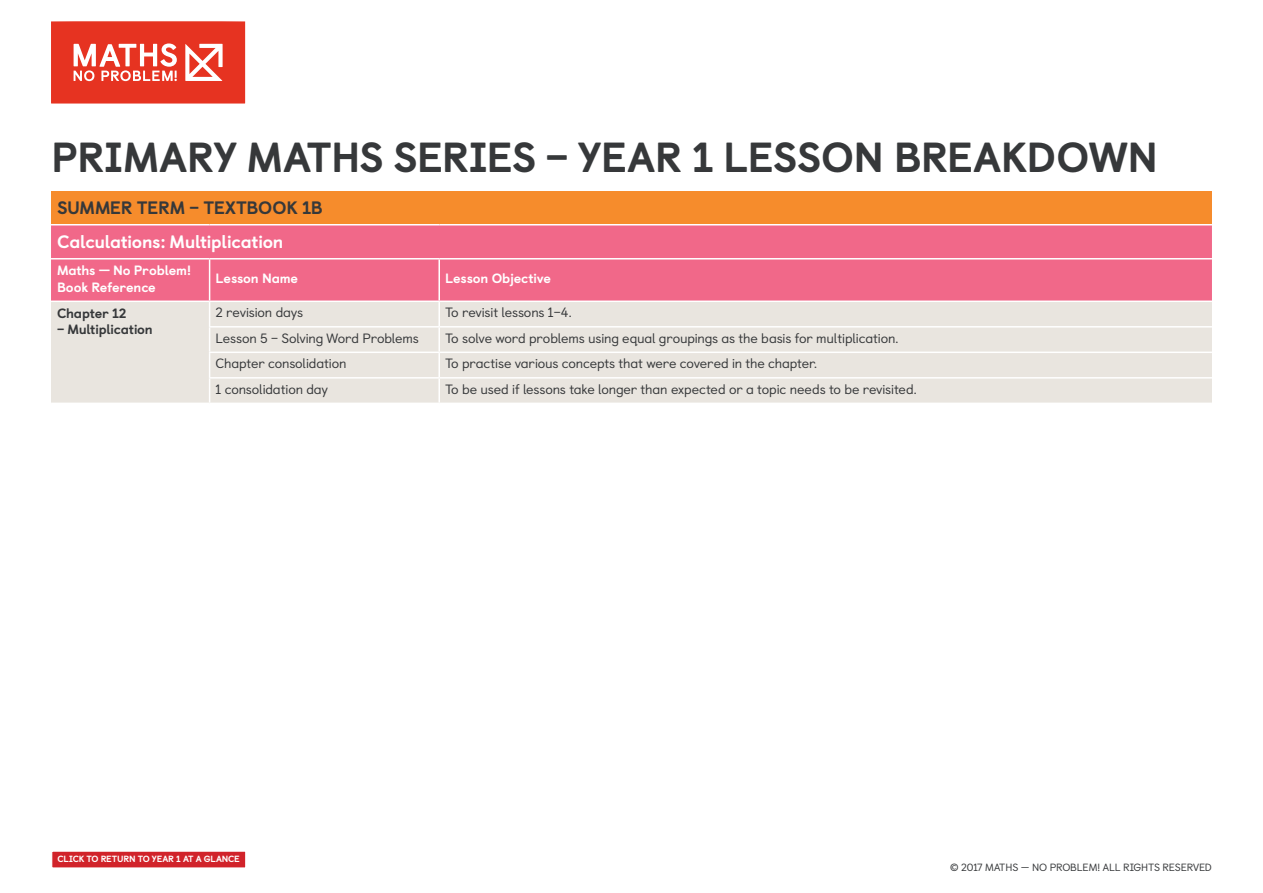
<style>
.page{position:relative;width:1263px;height:893px;background:#fff}
.page>*{position:absolute;margin:0;border:0;box-sizing:border-box;transform-origin:0 0}
.t1{font:800 42px "Castledown";letter-spacing:-.01em;color:#36383a}
.t2{font:800 18px "Castledown";letter-spacing:-.015em;color:#fff}
.t3{font:800 18px "Castledown";letter-spacing:-.015em;color:#36383a}
.t4{font:13.5px "Castledown";letter-spacing:-.01em;color:#36383a}
.t5{font:800 13.5px/16.2px "Castledown";letter-spacing:-.01em;color:#fff}
.t6{font:800 13.5px "Castledown";letter-spacing:-.01em;color:#36383a}
.t7{font:10.5px "Castledown";letter-spacing:-.015em;color:#36383a}
.t8{font:800 9px "Castledown";letter-spacing:-.02em;color:#fff}
</style>
<div class="page">
<svg style="left:51px;top:21px;width:194px;height:83px;background:#e95243"></svg>
<div style="left:51px;top:191px;width:1161px;height:34px;background:#f68c2c"></div>
<div style="left:51px;top:225px;width:1161px;height:76px;background:#f16889"></div>
<div style="left:51px;top:302px;width:1161px;height:101px;background:#e9e5df"></div>
<hr style="left:51px;top:224px;width:159px;height:1px;background:#fff">
<hr style="left:210px;top:224px;width:229px;height:1px;background:#fff">
<hr style="left:439px;top:224px;width:773px;height:1px;background:#fff">
<hr style="left:210px;top:258px;width:229px;height:1px;background:#fff">
<hr style="left:439px;top:258px;width:773px;height:1px;background:#fff">
<hr style="left:438px;top:259px;width:2px;height:42px;background:#fff">
<hr style="left:438px;top:302px;width:2px;height:24px;background:#fff">
<hr style="left:438px;top:328px;width:2px;height:24px;background:#fff">
<hr style="left:209px;top:326px;width:230px;height:2px;background:#fff">
<hr style="left:439px;top:326px;width:773px;height:2px;background:#fff">
<hr style="left:209px;top:352px;width:230px;height:1px;background:#fff">
<hr style="left:439px;top:352px;width:773px;height:1px;background:#fff">
<hr style="left:438px;top:353px;width:2px;height:24px;background:#fff">
<hr style="left:209px;top:377px;width:230px;height:2px;background:#fff">
<hr style="left:439px;top:377px;width:773px;height:2px;background:#fff">
<hr style="left:438px;top:379px;width:2px;height:24px;background:#fff">
<hr style="left:51px;top:258px;width:159px;height:1px;background:#fff">
<hr style="left:209px;top:259px;width:1px;height:42px;background:#fff">
<svg style="left:209px;top:302px;width:1px;height:101px"></svg>
<div style="left:52px;top:851px;width:194px;height:17px;background:#d1232a"></div>
<div style="left:51px;top:850px;width:195px;height:19px;border:1px solid #fff"></div>
<h1 class="t1" style="left:51px;top:123px;width:1108px">PRIMARY MATHS SERIES – YEAR 1 LESSON BREAKDOWN</h1>
<h2 class="t3" style="left:57px;top:193px;width:267px">SUMMER TERM – TEXTBOOK 1B</h2>
<h2 class="t2" style="left:57px;top:227px;width:228px">Calculations: Multiplication</h2>
<p class="t5" style="left:57px;top:261px;width:136px">Maths — No Problem!<br>Book Reference</p>
<p class="t5" style="left:216px;top:269px;width:84px">Lesson Name</p>
<p class="t5" style="left:445px;top:269px;width:107px">Lesson Objective</p>
<p class="t6" style="left:57px;top:302px;width:71px">Chapter 12</p>
<p class="t6" style="left:57px;top:318px;width:97px">– Multiplication</p>
<p class="t4" style="left:216px;top:302px;width:89px">2 revision days</p>
<p class="t4" style="left:445px;top:302px;width:128px">To revisit lessons 1–4.</p>
<p class="t4" style="left:216px;top:328px;width:205px">Lesson 5 – Solving Word Problems</p>
<p class="t4" style="left:445px;top:328px;width:455px">To solve word problems using equal groupings as the basis for multiplication.</p>
<p class="t4" style="left:216px;top:353px;width:133px">Chapter consolidation</p>
<p class="t4" style="left:445px;top:353px;width:373px">To practise various concepts that were covered in the chapter.</p>
<p class="t4" style="left:216px;top:379px;width:114px">1 consolidation day</p>
<p class="t4" style="left:445px;top:379px;width:473px">To be used if lessons take longer than expected or a topic needs to be revisited.</p>
<p class="t8" style="left:58px;top:852px;width:184px">CLICK TO RETURN TO YEAR 1 AT A GLANCE</p>
<p class="t7" style="left:950px;top:859px;width:263px">© 2017 MATHS – NO PROBLEM! ALL RIGHTS RESERVED</p>
</div>
